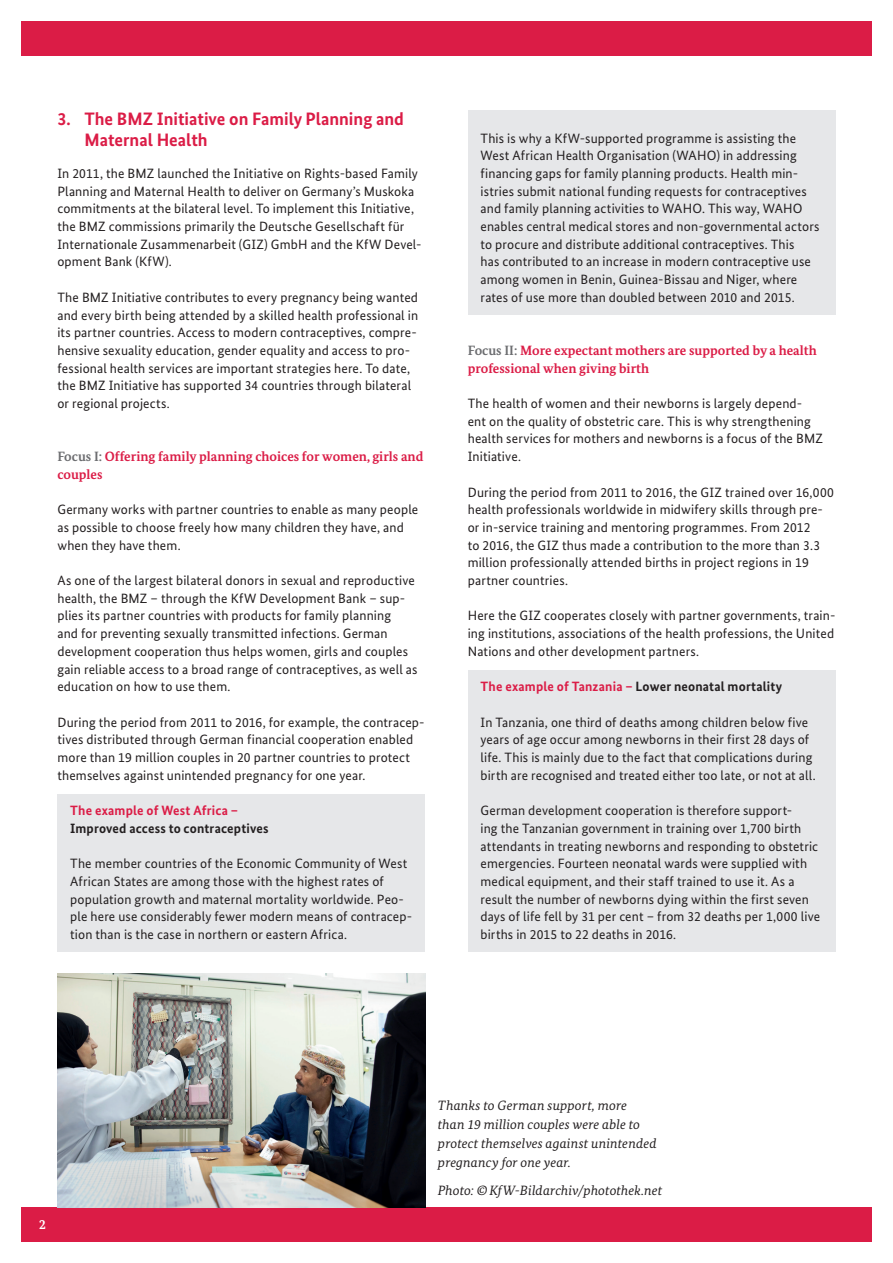
<style>
.page{position:relative;width:893px;height:1263px;background:#fff}
.page>*{position:absolute;margin:0;border:0;box-sizing:border-box;transform-origin:0 0}
.t1{font:700 18px/21.6px "Bundes Sans";color:#db1c46}
.Paragraph{font:13.5px/17.7px "Bundes Sans";letter-spacing:.01em;color:#231f20}
.Paragraph-2{font:italic 13.5px/19.2px "Bundes Serif";letter-spacing:.01em;color:#231f20}
.Überschrift2{font:700 13.5px/18px "Bundes Serif";color:#db1c46}
.Paragraph-3{font:700 13.5px/17.7px "Bundes Sans";letter-spacing:.01em;color:#231f20}
.t2{font:700 13.5px "Bundes Serif";color:#fff}
.s1{color:#6c6d70}
.s2{color:#db1c46}
</style>
<div class="page">
<div style="left:21px;top:1208px;width:851px;height:34px;background:#db1c46"></div>
<div style="left:21px;top:21px;width:851px;height:34px;background:#db1c46"></div>
<div style="left:57px;top:794px;width:368px;height:158px;background:#e6e7e9"></div>
<div style="left:468px;top:110px;width:368px;height:205px;background:#e6e7e9"></div>
<div style="left:468px;top:670px;width:368px;height:282px;background:#e6e7e9"></div>
<img style="left:57px;top:974px;width:368px;height:234px">
<p class="t1" style="left:84px;top:108px;width:321px;text-indent:-27px">3. The BMZ Initiative on Family Planning and<br>Maternal Health</p>
<p class="Paragraph" style="left:57px;top:164px;width:366px">In 2011, the BMZ launched the Initiative on Rights-based Family Planning and Maternal Health to deliver on Germany’s Muskoka commitments at the bilateral level. To implement this Initiative, the BMZ commissions primarily the Deutsche Gesellschaft für Internationale Zusammenarbeit (GIZ) GmbH and the KfW Devel&shy;opment Bank (KfW).</p>
<p class="Paragraph" style="left:57px;top:288px;width:362px">The BMZ Initiative contributes to every pregnancy being wanted and every birth being attended by a skilled health professional in its partner countries. Access to modern contraceptives, compre&shy;hensive sexuality education, gender equality and access to pro&shy;fessional health services are important strategies here. To date, the BMZ Initiative has supported 34 countries through bilateral or regional projects.</p>
<p class="Überschrift2" style="left:57px;top:447px;width:367px"><span class="s1">Focus I:</span> Offering family planning choices for women, girls and couples</p>
<p class="Paragraph" style="left:57px;top:501px;width:362px">Germany works with partner countries to enable as many people as possible to choose freely how many children they have, and when they have them.</p>
<p class="Paragraph" style="left:57px;top:571px;width:362px">As one of the largest bilateral donors in sexual and reproductive health, the BMZ – through the KfW Development Bank – sup&shy;plies its partner countries with products for family planning<br>and for preventing sexually transmitted infections. German development cooperation thus helps women, girls and couples gain reliable access to a broad range of contraceptives, as well as education on how to use them.</p>
<p class="Paragraph" style="left:57px;top:713px;width:369px">During the period from 2011 to 2016, for example, the contracep&shy;tives distributed through German financial cooperation enabled more than 19 million couples in 20 partner countries to protect themselves against unintended pregnancy for one year.</p>
<p class="Paragraph-3" style="left:70px;top:801px;width:200px"><span class="s2">The example of West Africa –<br></span>Improved access to contraceptives</p>
<p class="Paragraph" style="left:70px;top:855px;width:343px">The member countries of the Economic Community of West African States are among those with the highest rates of population growth and maternal mortality worldwide. Peo&shy;ple here use considerably fewer modern means of contracep&shy;tion than is the case in northern or eastern Africa.</p>
<p class="Paragraph" style="left:480px;top:129px;width:341px">This is why a KfW-supported programme is assisting the West African Health Organisation (WAHO) in addressing financing gaps for family planning products. Health min&shy;istries submit national funding requests for contraceptives and family planning activities to WAHO. This way, WAHO enables central medical stores and non-governmental actors to procure and distribute additional contraceptives. This<br>has contributed to an increase in modern contraceptive use among women in Benin, Guinea-Bissau and Niger, where rates of use more than doubled between 2010 and 2015.</p>
<p class="Überschrift2" style="left:468px;top:341px;width:350px"><span class="s1">Focus II:</span> More expectant mothers are supported by a health professional when giving birth</p>
<p class="Paragraph" style="left:468px;top:394px;width:357px">The health of women and their newborns is largely depend&shy;ent on the quality of obstetric care. This is why strengthening health services for mothers and newborns is a focus of the BMZ Initiative.</p>
<p class="Paragraph" style="left:468px;top:483px;width:368px">During the period from 2011 to 2016, the GIZ trained over 16,000 health professionals worldwide in midwifery skills through pre&shy;or in-service training and mentoring programmes. From 2012<br>to 2016, the GIZ thus made a contribution to the more than 3.3 million professionally attended births in project regions in 19 partner countries.</p>
<p class="Paragraph" style="left:468px;top:607px;width:369px;text-align:justify">Here the GIZ cooperates closely with partner governments, train&shy;ing institutions, associations of the health professions, the United Nations and other development partners.</p>
<p class="Paragraph-3" style="left:480px;top:678px;width:303px"><span class="s2">The example of Tanzania –</span> Lower neonatal mortality</p>
<p class="Paragraph" style="left:480px;top:713px;width:337px">In Tanzania, one third of deaths among children below five years of age occur among newborns in their first 28 days of life. This is mainly due to the fact that complications during birth are recognised and treated either too late, or not at all.</p>
<p class="Paragraph" style="left:480px;top:801px;width:341px">German development cooperation is therefore support-<br>ing the Tanzanian government in training over 1,700 birth attendants in treating newborns and responding to obstetric emergencies. Fourteen neonatal wards were supplied with medical equipment, and their staff trained to use it. As a result the number of newborns dying within the first seven days of life fell by 31 per cent – from 32 deaths per 1,000 live births in 2015 to 22 deaths in 2016.</p>
<p class="t2" style="left:39px;top:1216px;width:8px">2</p>
<p class="Paragraph-2" style="left:438px;top:1095px;width:220px">Thanks to German support, more than 19 million couples were able to protect themselves against unintended pregnancy for one year.</p>
<p class="Paragraph-2" style="left:438px;top:1180px;width:226px">Photo: ©KfW-Bildarchiv/photothek.net</p>
</div>
